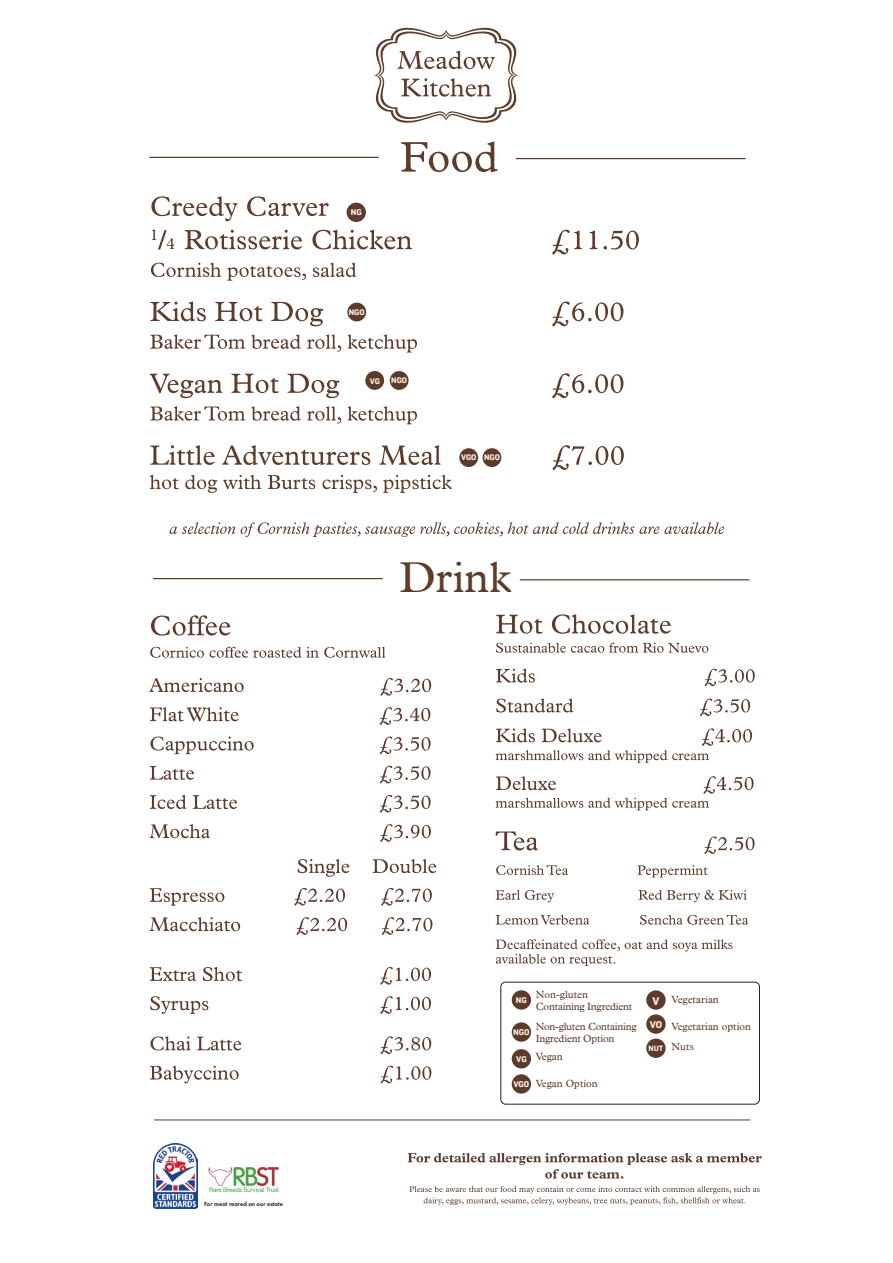
<style>
.page{position:relative;width:893px;height:1263px;background:#fff}
.page>*{position:absolute;margin:0;border:0;box-sizing:border-box;transform-origin:0 0}
.t1{font:43.05px "Plantin";color:#5e3c2c}
.t2{font:11.55px "Knockout HTF51 Middleweight";color:#fef4e3}
.t3{font:10.35px/12.1px "Plantin";letter-spacing:-.02em;color:#5c3b2c}
.t4{font:10.35px/20.5px "Plantin";color:#5c3b2c}
.t5{font:10.2px "Knockout HTF51 Middleweight";color:#fef4e3}
.t6{font:8.7px "Knockout HTF51 Middleweight";color:#fef4e3}
.t7{font:8.4px "Knockout HTF51 Middleweight";color:#fef4e3}
.t8{font:8.1px "Knockout HTF51 Middleweight";color:#fef4e3}
.t9{font:600 6.15px "Futura PT";color:#231f20}
</style>
<div class="page">
<svg style="left:401px;top:142px;width:96px;height:30px"></svg>
<svg style="left:150px;top:445px;width:474px;height:48px"></svg>
<svg style="left:150px;top:406px;width:267px;height:18px"></svg>
<svg style="left:150px;top:373px;width:473px;height:25px"></svg>
<svg style="left:150px;top:334px;width:267px;height:18px"></svg>
<svg style="left:150px;top:302px;width:473px;height:24px"></svg>
<svg style="left:151px;top:263px;width:205px;height:18px"></svg>
<svg style="left:152px;top:229px;width:487px;height:25px"></svg>
<svg style="left:151px;top:196px;width:178px;height:25px"></svg>
<svg style="left:374px;top:27px;width:144px;height:96px"></svg>
<svg style="left:496px;top:939px;width:236px;height:27px"></svg>
<svg style="left:496px;top:915px;width:252px;height:10px"></svg>
<svg style="left:496px;top:890px;width:251px;height:12px"></svg>
<svg style="left:496px;top:865px;width:212px;height:12px"></svg>
<svg style="left:496px;top:831px;width:259px;height:23px"></svg>
<svg style="left:496px;top:776px;width:258px;height:34px"></svg>
<svg style="left:496px;top:728px;width:256px;height:35px"></svg>
<svg style="left:496px;top:698px;width:254px;height:18px"></svg>
<svg style="left:496px;top:669px;width:259px;height:17px"></svg>
<svg style="left:496px;top:643px;width:212px;height:10px"></svg>
<svg style="left:496px;top:614px;width:175px;height:20px"></svg>
<div style="left:501px;top:982px;width:259px;height:122px;border:1px solid #231f20;border-radius:5px"></div>
<div style="left:512px;top:1022px;width:19px;height:20px;background:#5c3b2c;border-radius:50%"></div>
<div style="left:646px;top:990px;width:20px;height:20px;background:#5c3b2c;border-radius:50%"></div>
<div style="left:512px;top:990px;width:19px;height:20px;background:#5c3b2c;border-radius:50%"></div>
<div style="left:512px;top:1074px;width:19px;height:20px;background:#5c3b2c;border-radius:50%"></div>
<div style="left:512px;top:1049px;width:19px;height:19px;background:#5c3b2c;border-radius:50%"></div>
<div style="left:646px;top:1038px;width:20px;height:20px;background:#5c3b2c;border-radius:50%"></div>
<div style="left:646px;top:1014px;width:20px;height:20px;background:#5c3b2c;border-radius:50%"></div>
<svg style="left:409px;top:1186px;width:351px;height:19px"></svg>
<svg style="left:408px;top:1153px;width:354px;height:25px"></svg>
<img style="left:154px;top:1144px;width:43px;height:65px">
<img style="left:208px;top:1166px;width:71px;height:27px">
<hr style="left:154px;top:1119px;width:596px;height:1px;background:#5e3c2c">
<div style="left:347px;top:303px;width:19px;height:18px;background:#5c3b2c;border-radius:50%"></div>
<div style="left:390px;top:371px;width:19px;height:19px;background:#5c3b2c;border-radius:50%"></div>
<div style="left:483px;top:448px;width:18px;height:19px;background:#5c3b2c;border-radius:50%"></div>
<div style="left:365px;top:371px;width:19px;height:19px;background:#5c3b2c;border-radius:50%"></div>
<div style="left:459px;top:448px;width:19px;height:19px;background:#5c3b2c;border-radius:50%"></div>
<svg style="left:150px;top:1066px;width:281px;height:17px"></svg>
<svg style="left:150px;top:1036px;width:281px;height:18px"></svg>
<svg style="left:150px;top:996px;width:281px;height:18px"></svg>
<svg style="left:150px;top:967px;width:281px;height:18px"></svg>
<svg style="left:150px;top:917px;width:282px;height:18px"></svg>
<svg style="left:150px;top:888px;width:282px;height:18px"></svg>
<svg style="left:298px;top:859px;width:138px;height:18px"></svg>
<svg style="left:150px;top:824px;width:281px;height:18px"></svg>
<svg style="left:150px;top:795px;width:281px;height:18px"></svg>
<svg style="left:150px;top:766px;width:280px;height:17px"></svg>
<svg style="left:150px;top:736px;width:281px;height:18px"></svg>
<svg style="left:150px;top:707px;width:280px;height:18px"></svg>
<svg style="left:149px;top:678px;width:282px;height:18px"></svg>
<svg style="left:150px;top:647px;width:235px;height:11px"></svg>
<svg style="left:151px;top:615px;width:79px;height:21px"></svg>
<hr style="left:153px;top:578px;width:230px;height:1px;background:#5c3b2c">
<hr style="left:520px;top:579px;width:229px;height:1px;background:#5c3b2c">
<hr style="left:149px;top:157px;width:230px;height:1px;background:#5c3b2c">
<hr style="left:516px;top:158px;width:230px;height:1px;background:#5c3b2c">
<svg style="left:169px;top:522px;width:555px;height:15px"></svg>
<div style="left:347px;top:203px;width:19px;height:19px;background:#5c3b2c;border-radius:50%"></div>
<p class="t6" style="left:351px;top:208px;width:12px">NG</p>
<p class="t7" style="left:349px;top:308px;width:17px">NGO</p>
<p class="t7" style="left:370px;top:377px;width:12px">VG</p>
<p class="t7" style="left:391px;top:376px;width:17px">NGO</p>
<p class="t7" style="left:461px;top:453px;width:17px">VGO</p>
<p class="t7" style="left:484px;top:453px;width:17px">NGO</p>
<h1 class="t1" style="left:400px;top:552px;width:113px">Drink</h1>
<p class="t9" style="left:204px;top:1200px;width:80px">For meat reared on our estate</p>
<p class="t3" style="left:536px;top:989px;width:98px">Non-gluten<br>Containing Ingredient</p>
<p class="t3" style="left:536px;top:1021px;width:102px">Non-gluten Containing<br>Ingredient Option</p>
<p class="t3" style="left:536px;top:1051px;width:29px">Vegan</p>
<p class="t4" style="left:536px;top:1073px;width:64px">Vegan Option</p>
<p class="t6" style="left:516px;top:995px;width:12px">NG</p>
<p class="t2" style="left:653px;top:995px;width:8px">V</p>
<p class="t5" style="left:650px;top:1019px;width:14px">VO</p>
<p class="t6" style="left:513px;top:1027px;width:18px">NGO</p>
<p class="t8" style="left:649px;top:1044px;width:16px">NUT</p>
<p class="t6" style="left:516px;top:1055px;width:12px">VG</p>
<p class="t6" style="left:514px;top:1079px;width:17px">VGO</p>
<p class="t4" style="left:671px;top:990px;width:49px">Vegetarian</p>
<p class="t4" style="left:671px;top:1016px;width:81px">Vegetarian option<br>Nuts</p>
</div>
